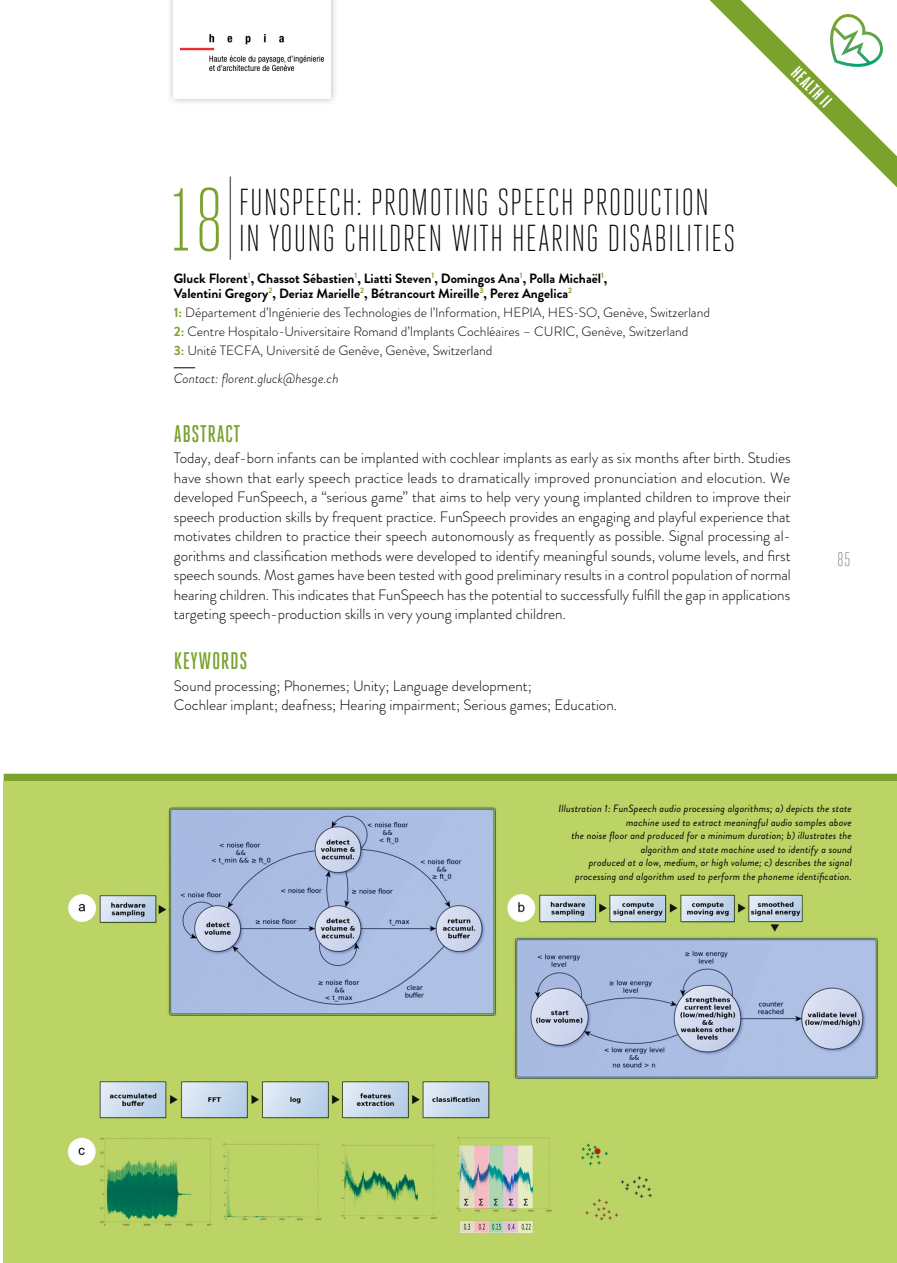
<style>
.page{position:relative;width:897px;height:1263px;background:#fff}
.page>*{position:absolute;margin:0;border:0;box-sizing:border-box;transform-origin:0 0}
.t1{font:300 88.95px "Heroic Condensed";color:#7ba22d}
.t2{font:300 37.5px/36px "Heroic Condensed";letter-spacing:.025em;color:#000}
.t3{font:500 24px "Heroic Condensed";letter-spacing:.025em;color:#7ba22d}
.t4{font:300 19.5px "Heroic Condensed";color:#727c91}
.t5{font:700 18px "Heroic Condensed";color:#fff}
.t6{font:300 15px/19.5px "Brandon Grotesque";color:#000;text-align:justify}
.t7{font:300 13.5px/19.2px "Brandon Grotesque";color:#000}
.t8{font:700 13.5px/15px "Brandon Grotesque";color:#000}
.t9{font:italic 300 13.5px "Brandon Grotesque";color:#000}
.t10{font:italic 10.5px/13.5px "Brandon Grotesque";letter-spacing:.015em;color:#000;text-align:right}
.s1{font-weight:100;font-size:97.8px;color:#000}
.s2{font-weight:700;color:#7ba22d}
</style>
<div class="page">
<svg style="left:174px;top:367px;width:21px;height:1px"></svg>
<div style="left:166px;top:0;width:173px;height:106px;background:#000;opacity:.3"></div>
<div style="left:174px;top:0;width:157px;height:98px;background:#fff"></div>
<img style="left:181px;top:34px;width:143px;height:36px">
<svg style="left:709px;top:0;width:188px;height:187px"></svg>
<div style="left:4px;top:774px;width:893px;height:7px;background:#7ba22d"></div>
<img style="left:4px;top:781px;width:893px;height:482px">
<p class="t5" style="left:801px;top:63px;width:50px;rotate:45deg">HEALTH II</p>
<h1 class="t1" style="left:170px;top:171px;width:66px">18<span class="s1">|</span></h1>
<h2 class="t2" style="left:239px;top:184px;width:498px">FUNSPEECH: PROMOTING SPEECH PRODUCTION<br>IN YOUNG CHILDREN WITH HEARING DISABILITIES</h2>
<p class="t8" style="left:174px;top:271px;width:435px">Gluck Florent<sup>1</sup>, Chassot Sébastien<sup>1</sup>, Liatti Steven<sup>1</sup>, Domingos Ana<sup>1</sup>, Polla Michaël<sup>1</sup>,<br>Valentini Gregory<sup>2</sup>, Deriaz Marielle<sup>2</sup>, Bétrancourt Mireille<sup>3</sup>, Perez Angelica<sup>2</sup></p>
<p class="t7" style="left:174px;top:303px;width:537px"><span class="s2">1:</span> Département d’Ingénierie des Technologies de l’Information, HEPIA, HES-SO, Genève, Switzerland<br><span class="s2">2:</span> Centre Hospitalo-Universitaire Romand d’Implants Cochléaires – CURIC, Genève, Switzerland<br><span class="s2">3:</span> Unité TECFA, Université de Genève, Genève, Switzerland</p>
<p class="t9" style="left:174px;top:369px;width:166px">Contact: florent.gluck@hesge.ch</p>
<h3 class="t3" style="left:174px;top:420px;width:68px">ABSTRACT</h3>
<p class="t6" style="left:174px;top:448px;width:618px">Today, deaf-born infants can be implanted with cochlear implants as early as six months after birth. Studies have shown that early speech practice leads to dramatically improved pronunciation and elocution. We developed FunSpeech, a “serious game” that aims to help very young implanted children to improve their speech production skills by frequent practice. FunSpeech provides an engaging and playful experience that motivates children to practice their speech autonomously as frequently as possible. Signal processing al&shy;gorithms and classification methods were developed to identify meaningful sounds, volume levels, and first speech sounds. Most games have been tested with good preliminary results in a control population of normal hearing children. This indicates that FunSpeech has the potential to successfully fulfill the gap in applications targeting speech-production skills in very young implanted children.</p>
<h3 class="t3" style="left:174px;top:648px;width:75px">KEYWORDS</h3>
<p class="t6" style="left:174px;top:676px;width:445px">Sound processing; Phonemes; Unity; Language development;<br>Cochlear implant; deafness; Hearing impairment; Serious games; Education.</p>
<h3 class="t4" style="left:837px;top:548px;width:15px">85</h3>
<p class="t10" style="left:558px;top:802px;width:295px">Illustration 1: FunSpeech audio processing algorithms; a) depicts the state machine used to extract meaningful audio samples above<br>the noise floor and produced for a minimum duration; b) illustrates the algorithm and state machine used to identify a sound<br>produced at a low, medium, or high volume; c) describes the signal processing and algorithm used to perform the phoneme identification.</p>
</div>
